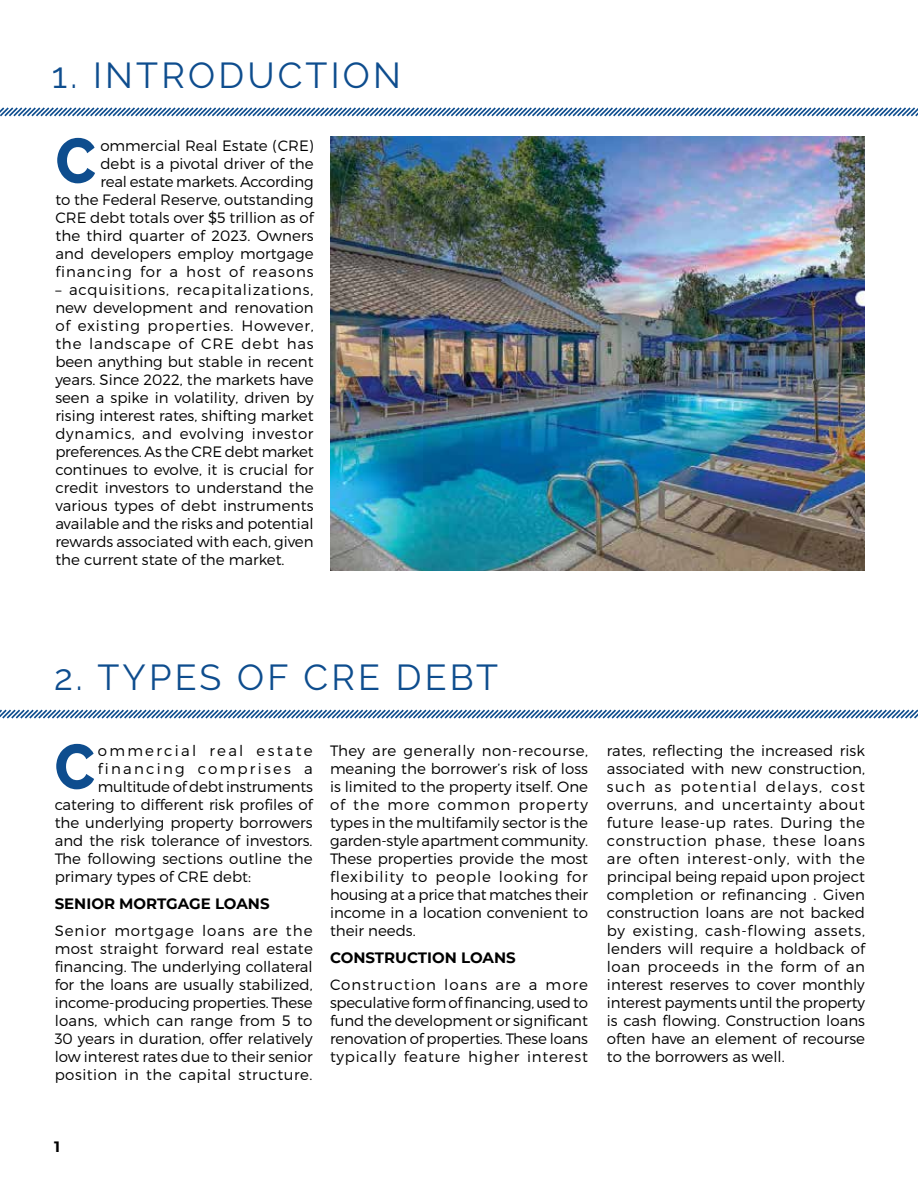
<style>
.page{position:relative;width:918px;height:1188px;background:#fff}
.page>*{position:absolute;margin:0;border:0;box-sizing:border-box;transform-origin:0 0}
.t1{font:800 63.15px "Raleway";color:#0e4d8e;scale:.93 1}
.t2{font:36px "Raleway";letter-spacing:.09em;color:#0e4d8e}
.t3{font:300 15px/18px "Montserrat";color:#000;text-align:justify}
.t4{font:300 15px "Montserrat";letter-spacing:.15em;color:#000}
.t5{font:700 15px "Montserrat";color:#000}
</style>
<div class="page">
<img style="left:330px;top:137px;width:535px;height:434px">
<svg style="left:0;top:107px;width:918px;height:10px"></svg>
<svg style="left:0;top:709px;width:917px;height:10px"></svg>
<h2 class="t2" style="left:52px;top:54px;width:351px">1. INTRODUCTION</h2>
<h1 class="t1" style="left:56px;top:125px;width:45px">C</h1>
<p class="t3" style="left:55px;top:137px;width:260px;text-align:right">ommercial Real Estate (CRE)<br>debt is a pivotal driver of the<br>real estate markets. According<br>to the Federal Reserve, outstanding<br>CRE debt totals over $5 trillion as of the third quarter of 2023. Owners and developers employ mortgage financing for a host of reasons</p>
<p class="t3" style="left:55px;top:281px;width:260px">– acquisitions, recapitalizations, new development and renovation of existing properties. However, the landscape of CRE debt has been anything but stable in recent years. Since 2022, the markets have seen a spike in volatility, driven by rising interest rates, shifting market dynamics, and evolving investor preferences. As the CRE debt market continues to evolve, it is crucial for credit investors to understand the various types of debt instruments available and the risks and potential rewards associated with each, given the current state of the market.</p>
<h2 class="t2" style="left:54px;top:656px;width:446px">2. TYPES OF CRE DEBT</h2>
<h1 class="t1" style="left:55px;top:731px;width:45px">C</h1>
<p class="t4" style="left:98px;top:742px;width:216px">ommercial real estate</p>
<p class="t4" style="left:98px;top:760px;width:216px">financing comprises a</p>
<p class="t3" style="left:98px;top:778px;width:216px">multitude of debt instruments</p>
<p class="t3" style="left:55px;top:796px;width:259px">catering to different risk profiles of</p>
<p class="t3" style="left:55px;top:814px;width:259px">the underlying property borrowers</p>
<p class="t3" style="left:55px;top:832px;width:259px">and the risk tolerance of investors.</p>
<p class="t3" style="left:55px;top:850px;width:260px">The following sections outline the</p>
<p class="t3" style="left:55px;top:868px;width:198px">primary types of CRE debt:</p>
<p class="t5" style="left:55px;top:893px;width:216px">SENIOR MORTGAGE LOANS</p>
<p class="t3" style="left:55px;top:922px;width:260px">Senior mortgage loans are the most straight forward real estate financing. The underlying collateral for the loans are usually stabilized, income-producing properties. These loans, which can range from 5 to 30 years in duration, offer relatively low interest rates due to their senior position in the capital structure.</p>
<p class="t3" style="left:330px;top:742px;width:260px">They are generally non-recourse, meaning the borrower’s risk of loss is limited to the property itself. One of the more common property types in the multifamily sector is the garden-style apartment community.<br>These properties provide the most flexibility to people looking for housing at a price that matches their income in a location convenient to their needs.</p>
<p class="t5" style="left:330px;top:947px;width:187px">CONSTRUCTION LOANS</p>
<p class="t3" style="left:330px;top:976px;width:260px">Construction loans are a more speculative form of financing, used to fund the development or significant renovation of properties. These loans typically feature higher interest</p>
<p class="t3" style="left:607px;top:742px;width:260px">rates, reflecting the increased risk associated with new construction, such as potential delays, cost overruns, and uncertainty about future lease-up rates. During the construction phase, these loans are often interest-only, with the principal being repaid upon project completion or refinancing . Given construction loans are not backed by existing, cash-flowing assets, lenders will require a holdback of loan proceeds in the form of an interest reserves to cover monthly interest payments until the property is cash flowing. Construction loans often have an element of recourse to the borrowers as well.</p>
<p class="t5" style="left:54px;top:1135px;width:7px">1</p>
</div>
